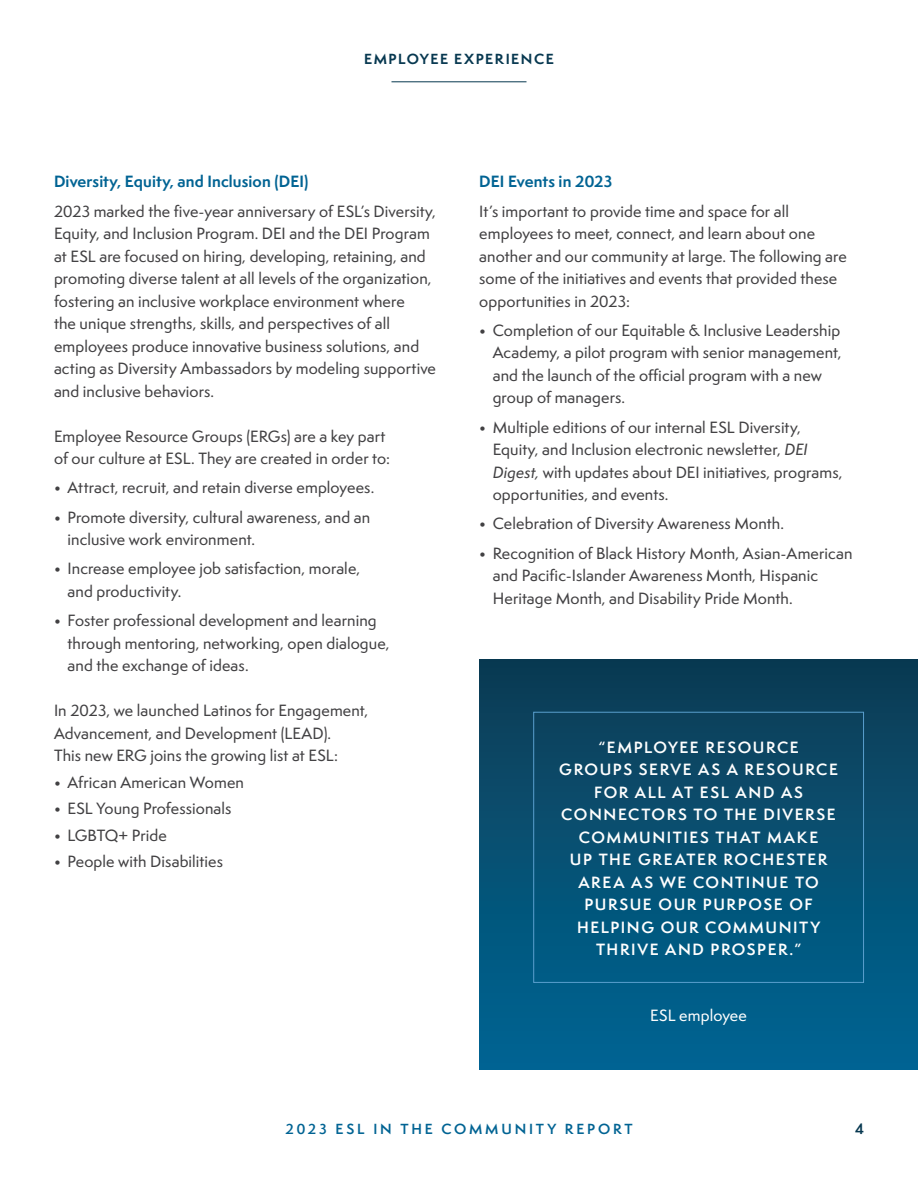
<style>
.page{position:relative;width:918px;height:1188px;background:#fff}
.page>*{position:absolute;margin:0;border:0;box-sizing:border-box;transform-origin:0 0}
.t1{font:500 15px/22.5px "Semplicita Pro";letter-spacing:.01em;color:#414042}
.t2{font:600 15px/22.5px "Semplicita Pro";letter-spacing:.105em;color:#fff;text-align:center}
.t3{font:700 15px "Semplicita Pro";letter-spacing:.01em;color:#006393}
.t4{font:500 15px "Semplicita Pro";letter-spacing:.01em;color:#fff}
.t5{font:600 13.5px "Semplicita Pro";letter-spacing:.21em;color:#006393}
.t6{font:700 13.5px "Semplicita Pro";letter-spacing:.11em;color:#073850}
.s1{font-family:"Semplicita Pro Med It";font-weight:400}
</style>
<div class="page">
<hr style="left:392px;top:81px;width:134px;height:1px;background:#073850">
<div style="left:479px;top:660px;width:439px;height:410px;background:linear-gradient(to bottom,#0e3c54,#006595)"></div>
<div style="left:533px;top:712px;width:331px;height:271px;border:1px solid #5a9fce"></div>
<p class="t6" style="left:364px;top:49px;width:191px">EMPLOYEE EXPERIENCE</p>
<p class="t3" style="left:54px;top:170px;width:256px">Diversity, Equity, and Inclusion (DEI)</p>
<p class="t1" style="left:54px;top:200px;width:384px">2023 marked the five-year anniversary of ESL’s Diversity, Equity, and Inclusion Program. DEI and the DEI Program at ESL are focused on hiring, developing, retaining, and promoting diverse talent at all levels of the organization, fostering an inclusive workplace environment where<br>the unique strengths, skills, and perspectives of all employees produce innovative business solutions, and acting as Diversity Ambassadors by modeling supportive and inclusive behaviors.</p>
<p class="t1" style="left:54px;top:425px;width:338px">Employee Resource Groups (ERGs) are a key part of our culture at ESL. They are created in order to:</p>
<p class="t1" style="left:54px;top:476px;width:322px">• Attract, recruit, and retain diverse employees.</p>
<p class="t1" style="left:68px;top:506px;width:304px;text-indent:-14px">• Promote diversity, cultural awareness, and an inclusive work environment.</p>
<p class="t1" style="left:68px;top:557px;width:294px;text-indent:-14px">• Increase employee job satisfaction, morale, and productivity.</p>
<p class="t1" style="left:68px;top:609px;width:324px;text-indent:-14px">• Foster professional development and learning through mentoring, networking, open dialogue, and the exchange of ideas.</p>
<p class="t1" style="left:54px;top:699px;width:316px">In 2023, we launched Latinos for Engagement,<br>Advancement, and Development (LEAD).<br>This new ERG joins the growing list at ESL:</p>
<p class="t1" style="left:54px;top:771px;width:192px">• African American Women</p>
<p class="t1" style="left:54px;top:797px;width:179px">• ESL Young Professionals</p>
<p class="t1" style="left:54px;top:824px;width:114px">• LGBTQ+ Pride</p>
<p class="t1" style="left:54px;top:850px;width:170px">• People with Disabilities</p>
<p class="t3" style="left:479px;top:170px;width:135px">DEI Events in 2023</p>
<p class="t1" style="left:479px;top:200px;width:369px">It’s important to provide time and space for all employees to meet, connect, and learn about one another and our community at large. The following are some of the initiatives and events that provided these opportunities in 2023:</p>
<p class="t1" style="left:493px;top:319px;width:350px;text-indent:-14px">• Completion of our Equitable &amp; Inclusive Leadership Academy, a pilot program with senior management, and the launch of the official program with a new group of managers.</p>
<p class="t1" style="left:493px;top:416px;width:351px;text-indent:-14px">• Multiple editions of our internal ESL Diversity, Equity, and Inclusion electronic newsletter, <span class="s1">DEI Digest,</span> with updates about DEI initiatives, programs, opportunities, and events.</p>
<p class="t1" style="left:479px;top:512px;width:306px">• Celebration of Diversity Awareness Month.</p>
<p class="t1" style="left:493px;top:542px;width:361px;text-indent:-14px">• Recognition of Black History Month, Asian-American and Pacific-Islander Awareness Month, Hispanic<br>Heritage Month, and Disability Pride Month.</p>
<p class="t2" style="left:559px;top:735px;width:280px">“EMPLOYEE RESOURCE<br>GROUPS SERVE AS A RESOURCE<br>FOR ALL AT ESL AND AS<br>CONNECTORS TO THE DIVERSE<br>COMMUNITIES THAT MAKE<br>UP THE GREATER ROCHESTER<br>AREA AS WE CONTINUE TO<br>PURSUE OUR PURPOSE OF<br>HELPING OUR COMMUNITY<br>THRIVE AND PROSPER.”</p>
<p class="t4" style="left:650px;top:1005px;width:98px">ESL employee</p>
<p class="t5" style="left:285px;top:1119px;width:349px">2023 ESL IN THE COMMUNITY REPORT</p>
<p class="t6" style="left:855px;top:1119px;width:10px">4</p>
</div>
